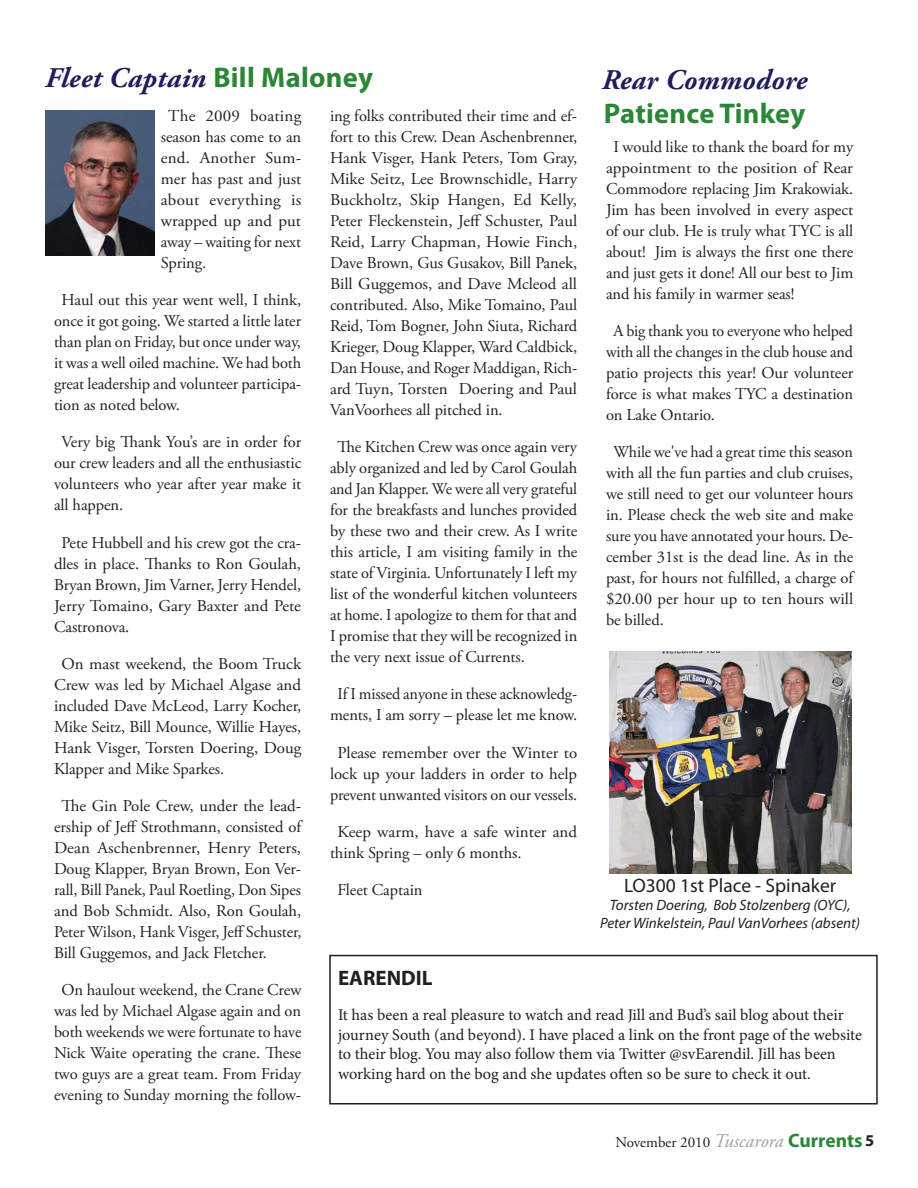
<style>
.page{position:relative;width:918px;height:1188px;background:#fff}
.page>*{position:absolute;margin:0;border:0;box-sizing:border-box;transform-origin:0 0}
.t1{font:italic 700 28.5px "Adobe Garamond Pro";letter-spacing:.01em;color:#1f1d5a}
.t2{font:700 28.5px "Myriad Pro";letter-spacing:.005em;color:#2c8637}
.t3{font:700 21px "Myriad Pro";color:#231f20}
.t4{font:19.5px "Myriad Pro";color:#231f20}
.t5{font:16.5px/21px "Adobe Garamond Pro";letter-spacing:-.005em;color:#231f20;text-align:justify}
.t6{font:16.35px/19.5px "Minion Pro";color:#231f20}
.t7{font:italic 15px/18px "Myriad Pro";color:#231f20;text-align:center}
.t8{font:15px "Adobe Garamond Pro";color:#231f20}
.s1{font-family:"Myriad Pro";font-style:normal;color:#2c8637}
.s2{font-style:italic;font-size:19.5px;color:#9fa1a4}
.s3{font-family:"Myriad Pro";font-weight:700;font-size:19.5px;color:#2c8637}
.s4{font-family:"Myriad Pro";font-weight:700;font-size:16.5px}
</style>
<div class="page">
<div style="left:329px;top:955px;width:549px;height:150px;border:2px solid #231f20"></div>
<img style="left:45px;top:111px;width:110px;height:145px">
<img style="left:609px;top:652px;width:242px;height:222px">
<h1 class="t1" style="left:45px;top:60px;width:329px">Fleet Captain <span class="s1">Bill Maloney</span></h1>
<p class="t5" style="left:161px;top:107px;width:142px;text-indent:8px">The 2009 boating season has come to an end. Another Sum&shy;mer has past and just about everything is wrapped up and put away – waiting for next Spring.</p>
<p class="t5" style="left:54px;top:291px;width:249px;text-indent:7px">Haul out this year went well, I think, once it got going. We started a little later than plan on Friday, but once under way, it was a well oiled machine. We had both great leadership and volunteer participa&shy;tion as noted below.</p>
<p class="t5" style="left:54px;top:433px;width:249px;text-indent:7px">Very big Thank You’s are in order for our crew leaders and all the enthusiastic volunteers who year after year make it all happen.</p>
<p class="t5" style="left:54px;top:533px;width:249px;text-indent:7px">Pete Hubbell and his crew got the cra&shy;dles in place. Thanks to Ron Goulah, Bryan Brown, Jim Varner, Jerry Hendel, Jerry Tomaino, Gary Baxter and Pete Castronova.</p>
<p class="t5" style="left:54px;top:654px;width:249px;text-indent:8px">On mast weekend, the Boom Truck Crew was led by Michael Algase and included Dave McLeod, Larry Kocher, Mike Seitz, Bill Mounce, Willie Hayes, Hank Visger, Torsten Doering, Doug Klapper and Mike Sparkes.</p>
<p class="t5" style="left:54px;top:797px;width:249px;text-indent:8px">The Gin Pole Crew, under the lead&shy;ership of Jeff Strothmann, consisted of Dean Aschenbrenner, Henry Peters, Doug Klapper, Bryan Brown, Eon Ver&shy;rall, Bill Panek, Paul Roetling, Don Sipes and Bob Schmidt. Also, Ron Goulah, Peter Wilson, Hank Visger, Jeff Schuster, Bill Guggemos, and Jack Fletcher.</p>
<p class="t5" style="left:54px;top:981px;width:249px;text-align:center">On haulout weekend, the Crane Crew was led by Michael Algase again and on both weekends we were fortunate to have Nick Waite operating the crane. These two guys are a great team. From Friday evening to Sunday morning the follow-</p>
<h1 class="t1" style="left:602px;top:63px;width:207px">Rear Commodore</h1>
<h1 class="t2" style="left:604px;top:102px;width:203px">Patience Tinkey</h1>
<p class="t5" style="left:606px;top:138px;width:249px;text-indent:8px">I would like to thank the board for my appointment to the position of Rear Commodore replacing Jim Krakowiak.<br>Jim has been involved in every aspect of our club. He is truly what TYC is all about! Jim is always the first one there and just gets it done! All our best to Jim and his family in warmer seas!</p>
<p class="t5" style="left:606px;top:322px;width:249px;text-indent:8px">A big thank you to everyone who helped with all the changes in the club house and patio projects this year! Our volunteer force is what makes TYC a destination on Lake Ontario.</p>
<p class="t5" style="left:606px;top:443px;width:249px;text-indent:8px">While we've had a great time this season with all the fun parties and club cruises, we still need to get our volunteer hours in. Please check the web site and make sure you have annotated your hours. De&shy;cember 31st is the dead line. As in the past, for hours not fulfilled, a charge of $20.00 per hour up to ten hours will be billed.</p>
<p class="t5" style="left:330px;top:107px;width:249px">ing folks contributed their time and ef&shy;fort to this Crew. Dean Aschenbrenner, Hank Visger, Hank Peters, Tom Gray, Mike Seitz, Lee Brownschidle, Harry Buckholtz, Skip Hangen, Ed Kelly, Peter Fleckenstein, Jeff Schuster, Paul Reid, Larry Chapman, Howie Finch, Dave Brown, Gus Gusakov, Bill Panek, Bill Guggemos, and Dave Mcleod all contributed. Also, Mike Tomaino, Paul Reid, Tom Bogner, John Siuta, Richard Krieger, Doug Klapper, Ward Caldbick, Dan House, and Roger Maddigan, Rich&shy;ard Tuyn, Torsten Doering and Paul VanVoorhees all pitched in.</p>
<p class="t5" style="left:330px;top:438px;width:249px;text-indent:7px">The Kitchen Crew was once again very ably organized and led by Carol Goulah and Jan Klapper. We were all very grateful for the breakfasts and lunches provided by these two and their crew. As I write this article, I am visiting family in the state of Virginia. Unfortunately I left my list of the wonderful kitchen volunteers at home. I apologize to them for that and I promise that they will be recognized in the very next issue of Currents.</p>
<p class="t5" style="left:330px;top:685px;width:249px;text-align:center">If I missed anyone in these acknowledg&shy;ments, I am sorry – please let me know.</p>
<p class="t5" style="left:330px;top:743px;width:249px;text-align:center">Please remember over the Winter to lock up your ladders in order to help prevent unwanted visitors on our vessels.</p>
<p class="t5" style="left:330px;top:822px;width:249px;text-indent:8px">Keep warm, have a safe winter and think Spring – only 6 months.</p>
<p class="t5" style="left:337px;top:881px;width:87px">Fleet Captain</p>
<p class="t4" style="left:624px;top:874px;width:214px">LO300 1st Place - Spinaker</p>
<p class="t7" style="left:600px;top:897px;width:262px">Torsten Doering, Bob Stolzenberg (OYC),<br>Peter Winkelstein, Paul VanVorhees (absent)</p>
<p class="t3" style="left:338px;top:969px;width:96px">EARENDIL</p>
<p class="t6" style="left:338px;top:1007px;width:525px">It has been a real pleasure to watch and read Jill and Bud’s sail blog about their journey South (and beyond). I have placed a link on the front page of the website to their blog. You may also follow them via Twitter @svEarendil. Jill has been working hard on the bog and she updates often so be sure to check it out.</p>
<p class="t8" style="left:616px;top:1136px;width:260px">November 2010 <span class="s2">Tuscarora</span> <span class="s3">Currents</span> <span class="s4">5</span></p>
</div>
